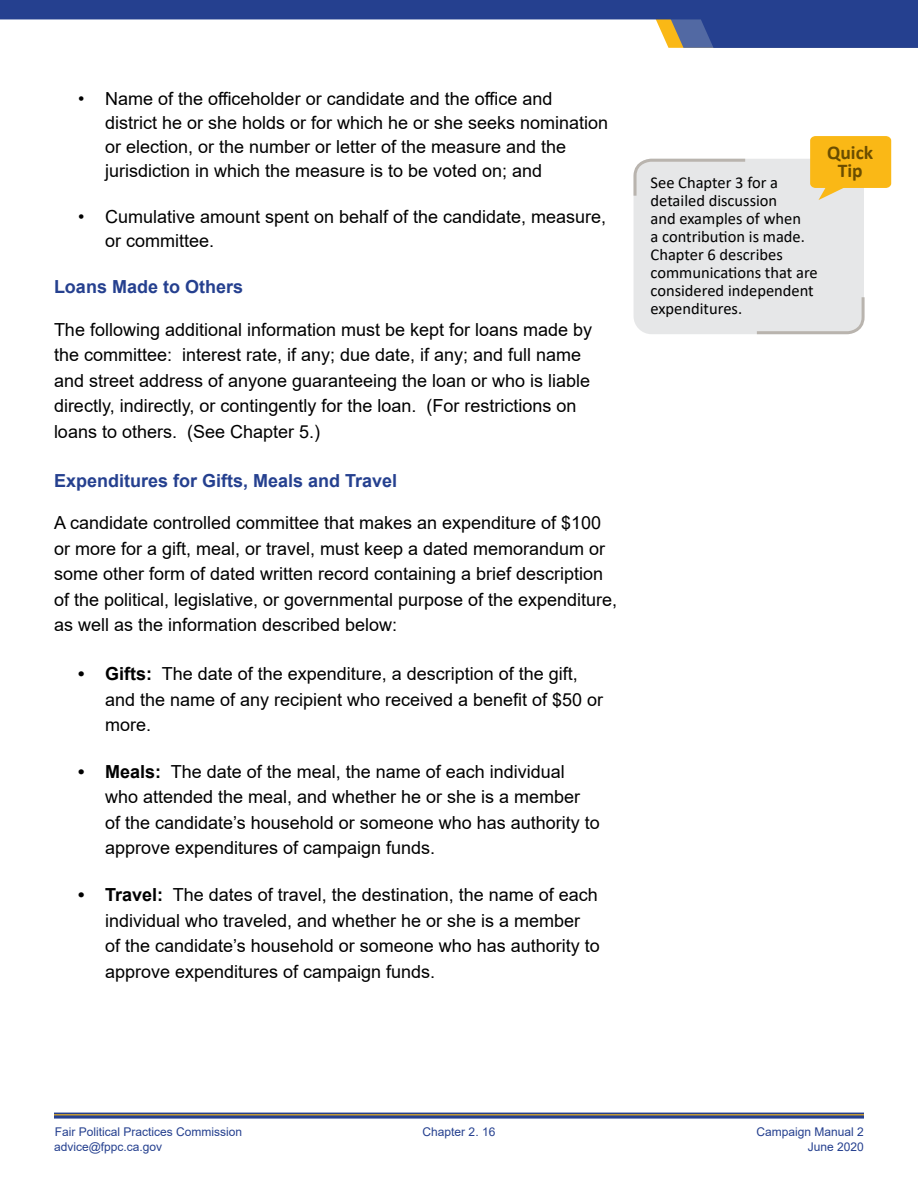
<style>
.page{position:relative;width:918px;height:1188px;background:#fff}
.page>*{position:absolute;margin:0;border:0;box-sizing:border-box;transform-origin:0 0}
.Quick_Tip_Icon{font:700 19.5px "Calibri";color:#6a4d00}
.Main_Paragraph{font:18px/25.5px "Arial";color:#000}
.t1{font:700 18px "Arial";color:#25408f}
.Example___Quick_Tip{font:16.5px/18px "Calibri";color:#000}
.t2{font:12px/15px "Arial";color:#25408f}
.s1{font-weight:700}
</style>
<div class="page">
<svg style="left:54px;top:1113px;width:810px;height:6px;background:#47598f"></svg>
<hr style="left:54px;top:1114px;width:810px;height:1px;background:#fab816">
<svg style="left:0;top:0;width:918px;height:48px;fill:#25408f"></svg>
<div style="left:634px;top:159px;width:230px;height:175px;background:#e6e7e8;border-radius:18px"></div>
<svg style="left:633px;top:158px;width:113px;height:41px"></svg>
<svg style="left:757px;top:297px;width:108px;height:38px"></svg>
<svg style="left:810px;top:136px;width:81px;height:64px"></svg>
<p class="Main_Paragraph" style="left:105px;top:87px;width:505px;line-height:24px;text-indent:-27px">• Name of the officeholder or candidate and the office and district he or she holds or for which he or she seeks nomination or election, or the number or letter of the measure and the jurisdiction in which the measure is to be voted on; and</p>
<p class="Main_Paragraph" style="left:105px;top:204px;width:503px;line-height:24px;text-indent:-27px">• Cumulative amount spent on behalf of the candidate, measure, or committee.</p>
<h2 class="t1" style="left:54px;top:274px;width:191px">Loans Made to Others</h2>
<p class="Main_Paragraph" style="left:54px;top:317px;width:540px">The following additional information must be kept for loans made by the committee: interest rate, if any; due date, if any; and full name and street address of anyone guaranteeing the loan or who is liable directly, indirectly, or contingently for the loan. (For restrictions on loans to others. (See Chapter 5.)</p>
<h2 class="t1" style="left:54px;top:468px;width:345px">Expenditures for Gifts, Meals and Travel</h2>
<p class="Main_Paragraph" style="left:54px;top:510px;width:565px">A candidate controlled committee that makes an expenditure of $100 or more for a gift, meal, or travel, must keep a dated memorandum or some other form of dated written record containing a brief description of the political, legislative, or governmental purpose of the expenditure, as well as the information described below:</p>
<p class="Main_Paragraph" style="left:105px;top:661px;width:500px;text-indent:-27px"><span class="s1">• Gifts:</span> The date of the expenditure, a description of the gift, and the name of any recipient who received a benefit of $50 or more.</p>
<p class="Main_Paragraph" style="left:105px;top:759px;width:496px;text-indent:-27px"><span class="s1">• Meals:</span> The date of the meal, the name of each individual who attended the meal, and whether he or she is a member<br>of the candidate’s household or someone who has authority to approve expenditures of campaign funds.</p>
<p class="Main_Paragraph" style="left:105px;top:882px;width:496px;text-indent:-27px"><span class="s1">• Travel:</span> The dates of travel, the destination, the name of each individual who traveled, and whether he or she is a member<br>of the candidate’s household or someone who has authority to approve expenditures of campaign funds.</p>
<p class="Example___Quick_Tip" style="left:651px;top:173px;width:169px">See Chapter 3 for a detailed discussion<br>and examples of when<br>a contribution is made.<br>Chapter 6 describes communications that are considered independent expenditures.</p>
<p class="Quick_Tip_Icon" style="left:827px;top:139px;width:48px">Quick</p>
<p class="Quick_Tip_Icon" style="left:838px;top:157px;width:26px">Tip</p>
<p class="t2" style="left:54px;top:1124px;width:190px">Fair Political Practices Commission advice@fppc.ca.gov</p>
<p class="t2" style="left:423px;top:1124px;width:74px">Chapter 2. 16</p>
<p class="t2" style="left:757px;top:1124px;width:109px;text-align:right">Campaign Manual 2<br>June 2020</p>
</div>
